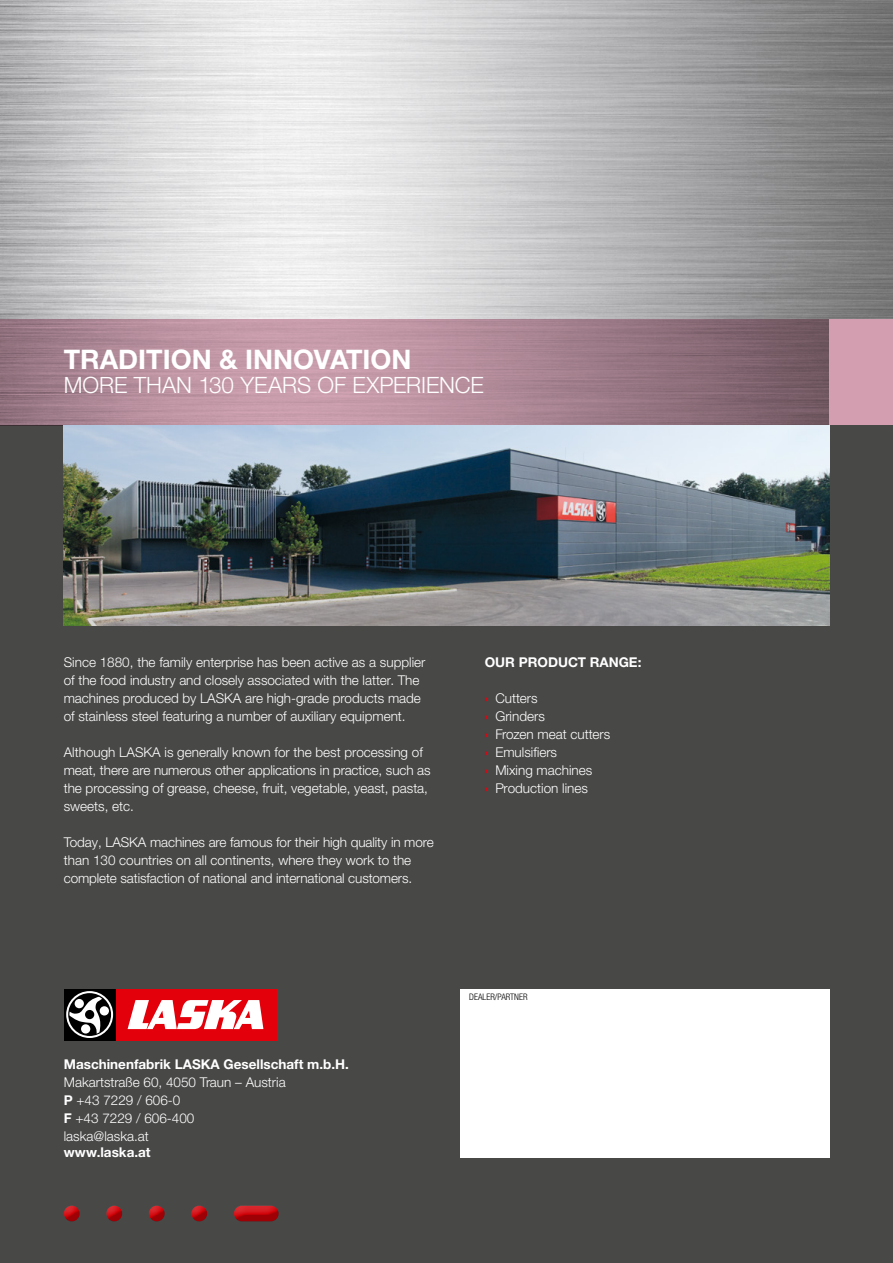
<style>
.page{position:relative;width:893px;height:1263px;background:#fff}
.page>*{position:absolute;margin:0;border:0;box-sizing:border-box;transform-origin:0 0}
.t1{font:700 27px "Helvetica Neue LTW1 G";color:#fff}
.t2{font:300 22.5px "Helvetica Neue LTW1 G";color:#fff}
.t3{font:300 13.5px/18px "Helvetica Neue LTW1 G";color:#fff}
.t4{font:700 13.5px "Helvetica Neue LTW1 G";color:#fff}
.t5{font:300 condensed 9px "Helvetica Neue LT Std";color:#000}
.s1{font-weight:700;color:#e30210}
.s2{font-weight:700}
</style>
<div class="page">
<img style="left:0;top:0;width:893px;height:319px">
<div style="left:829px;top:319px;width:64px;height:106px;background:#d39fb0"></div>
<div style="left:0;top:425px;width:893px;height:838px;background:#484847"></div>
<svg style="left:0;top:319px;width:829px;height:106px;background:#a88390"></svg>
<div style="left:460px;top:989px;width:369px;height:168px;background:#fff"></div>
<div style="left:57px;top:1201px;width:34px;height:22px;background:#000;opacity:.25"></div>
<div style="left:99px;top:1201px;width:34px;height:22px;background:#000;opacity:.25"></div>
<div style="left:142px;top:1201px;width:34px;height:22px;background:#000;opacity:.25"></div>
<div style="left:184px;top:1201px;width:34px;height:22px;background:#000;opacity:.25"></div>
<div style="left:227px;top:1201px;width:63px;height:22px;background:#000;opacity:.25"></div>
<div style="left:115px;top:989px;width:162px;height:51px;background:#e3000b"></div>
<svg style="left:128px;top:1000px;width:135px;height:29px"></svg>
<div style="left:64px;top:989px;width:51px;height:51px;background:#000"></div>
<svg style="left:66px;top:991px;width:47px;height:47px"></svg>
<div style="left:75px;top:999px;width:9px;height:9px;background:#fff;border-radius:50%"></div>
<div style="left:100px;top:1006px;width:9px;height:9px;background:#fff;border-radius:50%"></div>
<div style="left:81px;top:1024px;width:9px;height:9px;background:#fff;border-radius:50%"></div>
<img style="left:64px;top:425px;width:765px;height:200px">
<h1 class="t1" style="left:64px;top:343px;width:345px">Tradition &amp; innovation</h1>
<h2 class="t2" style="left:64px;top:371px;width:422px">More than 130 years of experience</h2>
<p class="t3" style="left:64px;top:653px;width:363px">Since 1880, the family enterprise has been active as a supplier of the food industry and closely associated with the latter. The machines produced by Laska are high-grade products made of stainless steel featuring a number of auxiliary equipment.</p>
<p class="t3" style="left:64px;top:743px;width:368px">Although LASKA is generally known for the best processing of meat, there are numerous other applications in practice, such as the processing of grease, cheese, fruit, vegetable, yeast, pasta, sweets, etc.</p>
<p class="t3" style="left:64px;top:833px;width:371px">Today, LASKA machines are famous for their high quality in more than 130 countries on all continents, where they work to the complete satisfaction of national and international customers.</p>
<p class="t4" style="left:485px;top:653px;width:11px">Our</p>
<p class="t4" style="left:519px;top:653px;width:124px">product range:</p>
<p class="t3" style="left:485px;top:689px;width:127px"><span class="s1">›</span> Cutters<br><span class="s1">›</span> Grinders<br><span class="s1">›</span> Frozen meat cutters <span class="s1">›</span> Emulsifiers<br><span class="s1">›</span> Mixing machines<br><span class="s1">›</span> Production lines</p>
<p class="t4" style="left:64px;top:1055px;width:287px">Maschinenfabrik LASKA Gesellschaft m.b.H.</p>
<p class="t3" style="left:64px;top:1073px;width:223px">Makartstraße 60, 4050 Traun – Austria<br><span class="s2">P</span> +43 7229 / 606-0<br><span class="s2">F</span> +43 7229 / 606-400<br>laska@laska.at</p>
<p class="t4" style="left:64px;top:1144px;width:88px">www.laska.at</p>
<p class="t5" style="left:469px;top:991px;width:34px">DEALER/PARTN</p>
<p class="t5" style="left:519px;top:991px;width:8px">ER</p>
</div>
